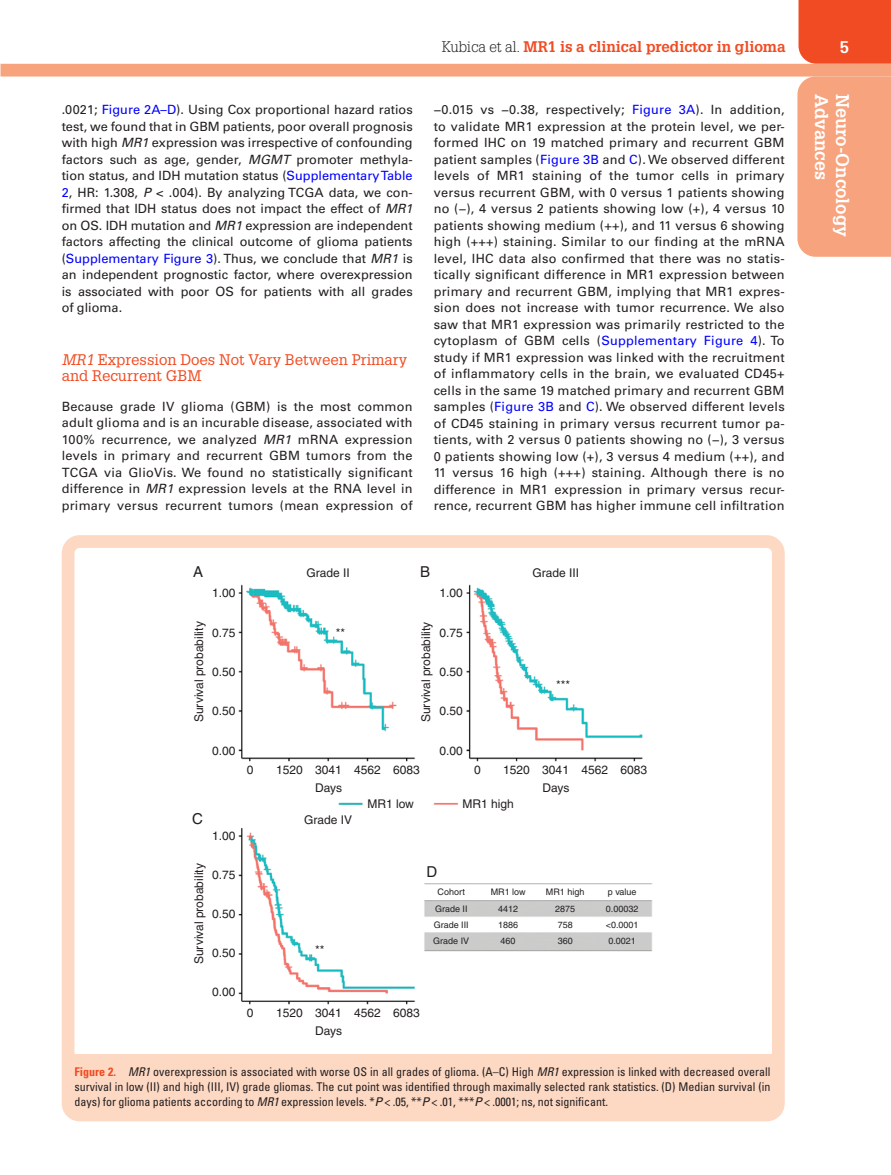
<style>
.page{position:relative;width:891px;height:1175px;background:#fff}
.page>*{position:absolute;margin:0;border:0;box-sizing:border-box;transform-origin:0 0}
.t1{font:700 18px "Glypha LT Std";color:#fff}
.t2{font:700 16.5px "Glypha LT Std";color:#fff}
.t3{font:15px/16.5px "Glypha LT Std";color:#f04b22}
.t4{font:700 15px "Glypha LT Std";color:#f04b22}
.t5{font:15px "Helvetica";color:#231f20}
.t6{font:12.75px/16.5px "Univers LT Std";letter-spacing:.02em;color:#231f20;text-align:justify}
.t7{font:condensed 12px/15px "Univers LT Std";color:#231f20;text-align:justify}
.t8{font:12px/18.5px "Helvetica";color:#231f20;text-align:right}
.t9{font:9px "Helvetica";color:#231f20}
.s1{color:#00f}
.s2{font-style:italic}
.s3{font-weight:300;color:#231f20}
.s4{font-weight:700;color:#f04b22}
.s5{font-style:italic;font-stretch:normal}
</style>
<div class="page">
<div style="left:799px;top:0;width:92px;height:64px;background:#f04b22"></div>
<div style="left:1px;top:64px;width:890px;height:12px;background:#f7a37d"></div>
<div style="left:797px;top:76px;width:94px;height:181px;background:#f7a37d"></div>
<div style="left:65px;top:1054px;width:716px;height:59px;background:#fdd8c3"></div>
<img style="left:239px;top:585px;width:414px;height:419px">
<div style="left:62px;top:535px;width:723px;height:586px;border:13px solid #fdd8c3;border-radius:12px"></div>
<p class="t6" style="left:62px;top:102px;width:353px">.0021; <span class="s1">Figure 2A–D</span>). Using Cox proportional hazard ratios test, we found that in GBM patients, poor overall prognosis with high <span class="s2">MR1</span> expression was irrespective of confounding factors such as age, gender, <span class="s2">MGMT</span> promoter methyla&shy;tion status, and IDH mutation status (<span class="s1">Supplementary Table 2</span>, HR: 1.308, <span class="s2">P</span> &lt; .004). By analyzing TCGA data, we con&shy;firmed that IDH status does not impact the effect of <span class="s2">MR1 </span>on OS. IDH mutation and <span class="s2">MR1</span> expression are independent factors affecting the clinical outcome of glioma patients (<span class="s1">Supplementary Figure 3</span>). Thus, we conclude that <span class="s2">MR1</span> is an independent prognostic factor, where overexpression is associated with poor OS for patients with all grades of glioma.</p>
<p class="t3" style="left:62px;top:351px;width:347px"><span class="s2">MR1</span> Expression Does Not Vary Between Primary and Recurrent GBM</p>
<p class="t6" style="left:62px;top:398px;width:353px">Because grade IV glioma (GBM) is the most common adult glioma and is an incurable disease, associated with 100% recurrence, we analyzed <span class="s2">MR1</span> mRNA expression levels in primary and recurrent GBM tumors from the TCGA via GlioVis. We found no statistically significant difference in <span class="s2">MR1</span> expression levels at the RNA level in primary versus recurrent tumors (mean expression of</p>
<p class="t4" style="left:442px;top:37px;width:345px"><span class="s3">Kubica et al.</span> MR1 is a clinical predictor in glioma</p>
<p class="t2" style="left:840px;top:37px;width:11px">5</p>
<h1 class="t1" style="left:833px;top:94px;width:88px;rotate:90deg">Advances</h1>
<h1 class="t1" style="left:854px;top:94px;width:145px;rotate:90deg">Neuro-Oncology</h1>
<p class="t6" style="left:434px;top:102px;width:353px">−0.015 vs −0.38, respectively; <span class="s1">Figure 3A</span>). In addition, to validate MR1 expression at the protein level, we per&shy;formed IHC on 19 matched primary and recurrent GBM patient samples (<span class="s1">Figure 3B</span> and <span class="s1">C</span>). We observed different levels of MR1 staining of the tumor cells in primary versus recurrent GBM, with 0 versus 1 patients showing no (−), 4 versus 2 patients showing low (+), 4 versus 10 patients showing medium (++), and 11 versus 6 showing high (+++) staining. Similar to our finding at the mRNA level, IHC data also confirmed that there was no statis&shy;tically significant difference in MR1 expression between primary and recurrent GBM, implying that MR1 expres&shy;sion does not increase with tumor recurrence. We also saw that MR1 expression was primarily restricted to the cytoplasm of GBM cells (<span class="s1">Supplementary Figure 4</span>). To study if MR1 expression was linked with the recruitment of inflammatory cells in the brain, we evaluated CD45+ cells in the same 19 matched primary and recurrent GBM samples (<span class="s1">Figure 3B</span> and <span class="s1">C</span>). We observed different levels of CD45 staining in primary versus recurrent tumor pa&shy;tients, with 2 versus 0 patients showing no (−), 3 versus 0 patients showing low (+), 3 versus 4 medium (++), and 11 versus 16 high (+++) staining. Although there is no difference in MR1 expression in primary versus recur&shy;rence, recurrent GBM has higher immune cell infiltration</p>
<p class="t5" style="left:193px;top:563px;width:12px">A</p>
<p class="t5" style="left:420px;top:563px;width:12px">B</p>
<p class="t8" style="left:307px;top:564px;width:45px">Grade II</p>
<p class="t8" style="left:533px;top:564px;width:48px">Grade III</p>
<p class="t8" style="left:212px;top:583px;width:25px">1.00</p>
<p class="t8" style="left:439px;top:583px;width:25px">1.00</p>
<p class="t8" style="left:190px;top:722px;width:102px;rotate:-90deg">Survival probability</p>
<p class="t8" style="left:212px;top:623px;width:25px">0.75</p>
<p class="t8" style="left:212px;top:662px;width:25px">0.50</p>
<p class="t8" style="left:212px;top:701px;width:25px">0.50</p>
<p class="t8" style="left:336px;top:623px;width:11px">**</p>
<p class="t8" style="left:417px;top:722px;width:102px;rotate:-90deg">Survival probability</p>
<p class="t8" style="left:439px;top:623px;width:25px">0.75</p>
<p class="t8" style="left:439px;top:662px;width:25px">0.50</p>
<p class="t8" style="left:439px;top:701px;width:25px">0.50</p>
<p class="t8" style="left:556px;top:675px;width:16px">***</p>
<p class="t8" style="left:212px;top:741px;width:25px">0.00</p>
<p class="t8" style="left:439px;top:741px;width:25px">0.00</p>
<p class="t8" style="left:247px;top:760px;width:8px">0</p>
<p class="t8" style="left:276px;top:760px;width:67px">1520 3041</p>
<p class="t8" style="left:315px;top:779px;width:28px">Days</p>
<p class="t8" style="left:354px;top:760px;width:67px">4562 6083</p>
<p class="t8" style="left:474px;top:760px;width:8px">0</p>
<p class="t8" style="left:503px;top:760px;width:68px">1520 3041<br>Days</p>
<p class="t8" style="left:581px;top:760px;width:67px">4562 6083</p>
<p class="t8" style="left:367px;top:794px;width:48px">MR1 low</p>
<p class="t8" style="left:462px;top:794px;width:53px">MR1 high</p>
<p class="t5" style="left:192px;top:810px;width:12px">C</p>
<p class="t8" style="left:304px;top:810px;width:50px">Grade IV</p>
<p class="t8" style="left:212px;top:826px;width:25px">1.00</p>
<p class="t8" style="left:190px;top:964px;width:102px;rotate:-90deg">Survival probability</p>
<p class="t8" style="left:212px;top:865px;width:25px">0.75</p>
<p class="t5" style="left:427px;top:862px;width:12px">D</p>
<p class="t8" style="left:212px;top:904px;width:25px">0.50</p>
<p class="t9" style="left:438px;top:886px;width:29px">Cohort</p>
<p class="t9" style="left:491px;top:886px;width:36px">MR1 low</p>
<p class="t9" style="left:546px;top:886px;width:40px">MR1 high</p>
<p class="t9" style="left:608px;top:886px;width:30px">p value</p>
<p class="t9" style="left:435px;top:903px;width:34px">Grade II</p>
<p class="t9" style="left:498px;top:903px;width:22px">4412</p>
<p class="t9" style="left:555px;top:903px;width:22px">2875</p>
<p class="t9" style="left:606px;top:903px;width:34px">0.00032</p>
<p class="t9" style="left:434px;top:919px;width:37px">Grade III</p>
<p class="t9" style="left:498px;top:919px;width:22px">1886</p>
<p class="t9" style="left:558px;top:919px;width:17px">758</p>
<p class="t9" style="left:606px;top:919px;width:34px">&lt;0.0001</p>
<p class="t9" style="left:433px;top:935px;width:38px">Grade IV</p>
<p class="t9" style="left:501px;top:935px;width:17px">460</p>
<p class="t9" style="left:558px;top:935px;width:17px">360</p>
<p class="t9" style="left:608px;top:935px;width:29px">0.0021</p>
<p class="t8" style="left:315px;top:940px;width:11px">**</p>
<p class="t8" style="left:212px;top:943px;width:25px">0.50</p>
<p class="t8" style="left:212px;top:982px;width:25px">0.00</p>
<p class="t8" style="left:247px;top:1003px;width:8px">0</p>
<p class="t8" style="left:276px;top:1003px;width:68px">1520 3041<br>Days</p>
<p class="t8" style="left:354px;top:1003px;width:67px">4562 6083</p>
<p class="t7" style="left:74px;top:1063px;width:698px"><span class="s4">Figure 2.</span> <span class="s2">MR1</span> overexpression is associated with worse OS in all grades of glioma. (A–C) High <span class="s2">MR1</span> expression is linked with decreased overall survival in low (II) and high (III, IV) grade gliomas. The cut point was identified through maximally selected rank statistics. (D) Median survival (in days) for glioma patients according to <span class="s2">MR1</span> expression levels. *<span class="s5">P</span> &lt; .05, **<span class="s5">P</span> &lt; .01, ***<span class="s5">P</span> &lt; .0001; ns, not significant.</p>
</div>
